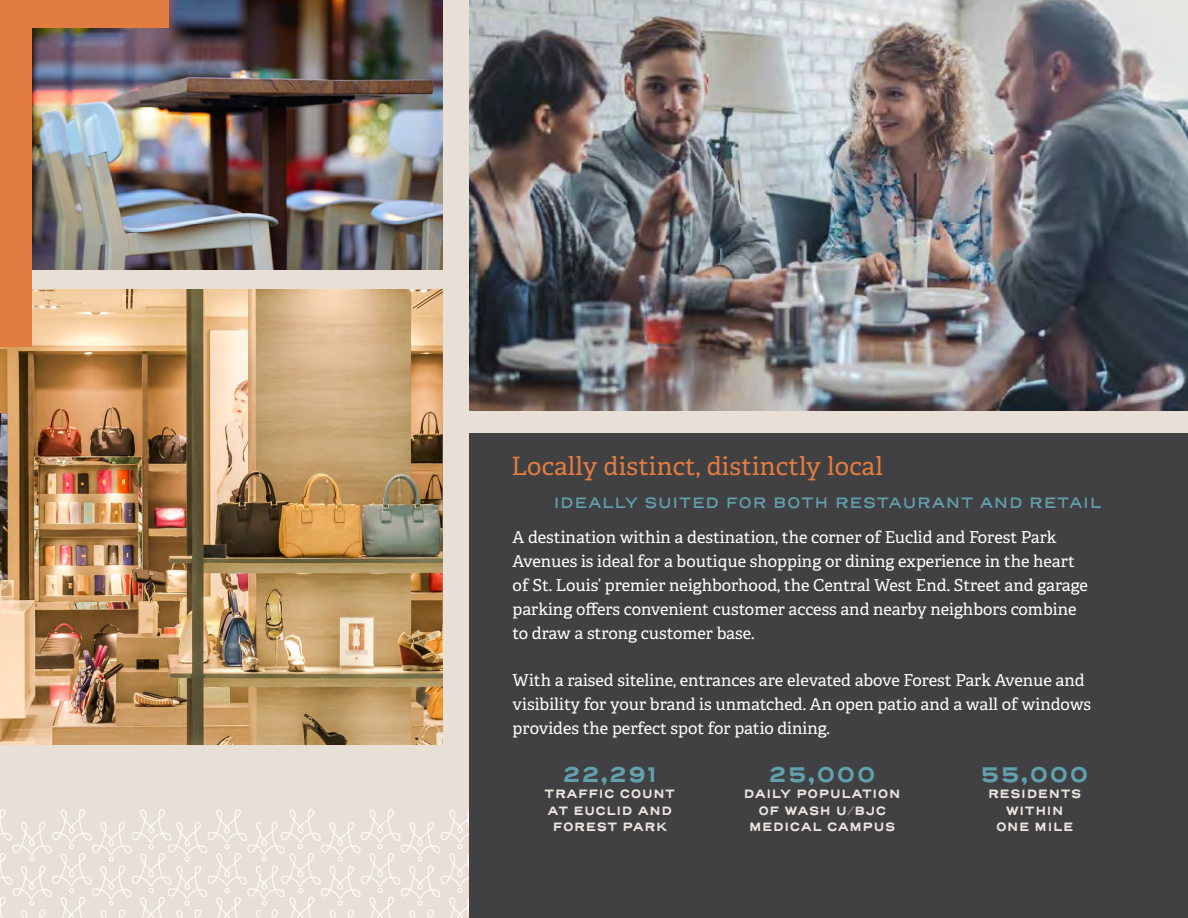
<style>
.page{position:relative;width:1188px;height:918px;background:#e8dfd7}
.page>*{position:absolute;margin:0;border:0;box-sizing:border-box;transform-origin:0 0}
.t1{font:25.2px "Adelle";letter-spacing:.01em;color:#e37c40}
.t2{font:700 21px "Henderson Sans Basic";letter-spacing:.05em;color:#60a1ad}
.t3{font:16.5px/24px "Adelle";color:#fff}
.t4{font:600 15.15px "Henderson Sans Basic";letter-spacing:.05em;color:#60a1ad}
.t5{font:700 12px/16.5px "Henderson Sans Basic";letter-spacing:.05em;color:#ede6e0;text-align:center}
</style>
<div class="page">
<img style="left:0;top:809px;width:469px;height:109px">
<img style="left:469px;top:0;width:719px;height:410px">
<div style="left:469px;top:434px;width:719px;height:484px;background:#414042"></div>
<img style="left:31px;top:0;width:411px;height:270px">
<img style="left:0;top:290px;width:442px;height:454px">
<div style="left:0;top:0;width:168px;height:27px;background:#e37c40"></div>
<div style="left:0;top:0;width:31px;height:346px;background:#e37c40"></div>
<svg style="left:1187px;top:111px;width:1px;height:28px"></svg>
<h1 class="t1" style="left:511px;top:451px;width:373px">Locally distinct, distinctly local</h1>
<p class="t4" style="left:554px;top:493px;width:549px">IDEALLY SUITED FOR BOTH RESTAURANT AND RETAIL</p>
<p class="t3" style="left:513px;top:526px;width:577px">A destination within a destination, the corner of Euclid and Forest Park Avenues is ideal for a boutique shopping or dining experience in the heart of St. Louis’ premier neighborhood, the Central West End. Street and garage parking offers convenient customer access and nearby neighbors combine to draw a strong customer base.</p>
<p class="t3" style="left:513px;top:668px;width:580px">With a raised siteline, entrances are elevated above Forest Park Avenue and visibility for your brand is unmatched. An open patio and a wall of windows provides the perfect spot for patio dining.</p>
<p class="t2" style="left:563px;top:761px;width:96px">22,291</p>
<p class="t5" style="left:545px;top:787px;width:132px">TRAFFIC COUNT<br>AT EUCLID AND<br>FOREST PARK</p>
<p class="t2" style="left:769px;top:761px;width:108px">25,000</p>
<p class="t5" style="left:744px;top:787px;width:158px">DAILY POPULATION<br>OF WASH U/BJC<br>MEDICAL CAMPUS</p>
<p class="t2" style="left:981px;top:761px;width:110px">55,000</p>
<p class="t5" style="left:988px;top:787px;width:95px">RESIDENTS<br>WITHIN<br>ONE MILE</p>
</div>
